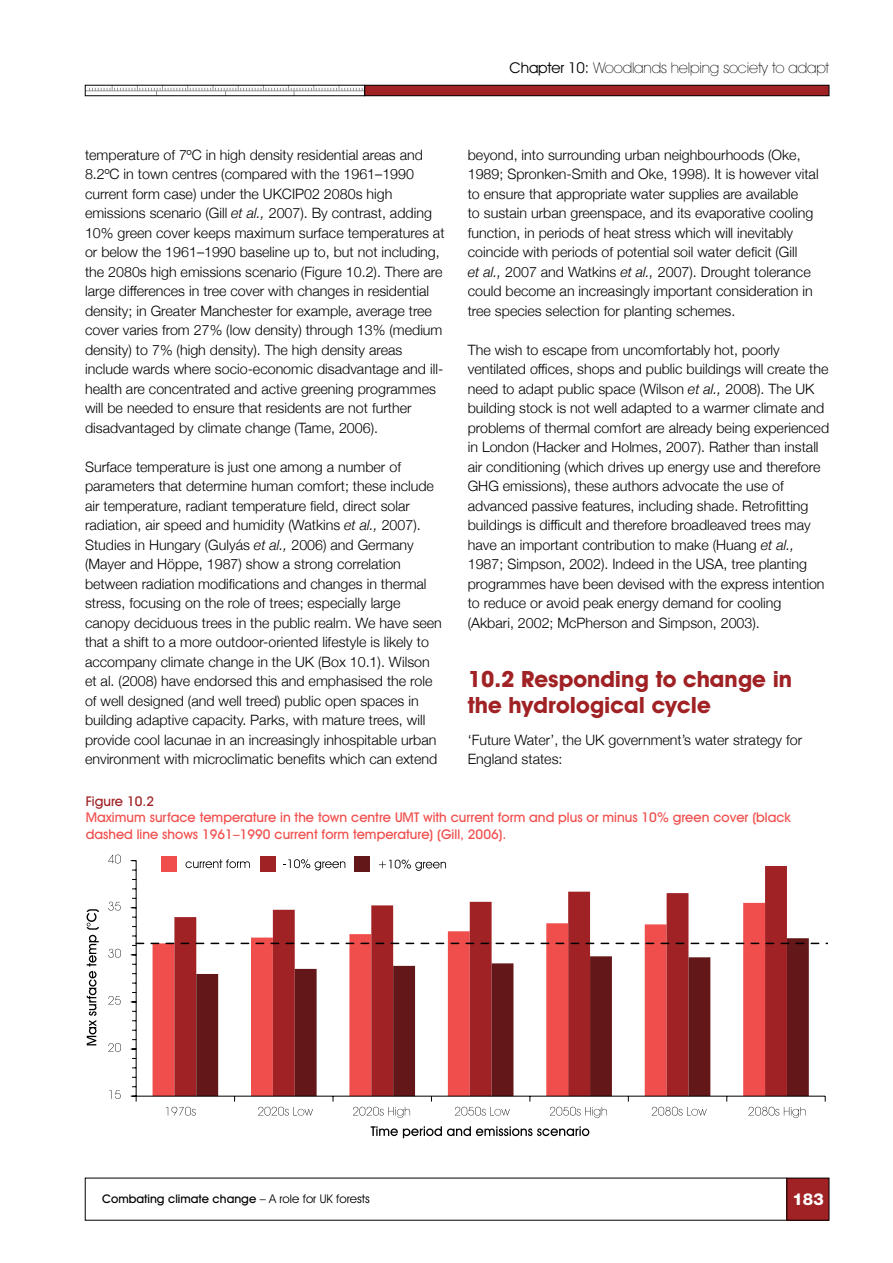
<style>
.page{position:relative;width:893px;height:1263px;background:#fff}
.page>*{position:absolute;margin:0;border:0;box-sizing:border-box;transform-origin:0 0}
.t1{font:700 22.5px/25.5px "Avant Garde IT Cby BT";color:#a02225}
.t2{font:800 16.5px "Helvetica Neue";color:#fff}
.t3{font:200 15px "Avant Garde IT Cby BT";letter-spacing:-.01em;color:#000}
.t4{font:300 14.25px/19.5px "Helvetica Neue";color:#000}
.t5{font:500 13.5px/16.5px "Avant Garde IT Cby BT";color:#f04e4c}
.t6{font:500 13.5px "Avant Garde IT Cby BT";color:#a02225}
.t7{font:500 12px "Avant Garde IT Cby BT";color:#000}
.s1{font-weight:400}
.s2{font-style:italic}
</style>
<div class="page">
<div style="left:365px;top:85px;width:464px;height:11px;background:#a02225"></div>
<div style="left:364px;top:85px;width:465px;height:11px;border:1px solid #000"></div>
<hr style="left:85px;top:91px;width:279px;height:1px;background:#939598">
<svg style="left:89px;top:87px;width:274px;height:7px"></svg>
<div style="left:787px;top:1178px;width:42px;height:42px;background:#a02225"></div>
<div style="left:153px;top:942px;width:21px;height:154px;background:#f04e4c"></div>
<svg style="left:174px;top:866px;width:613px;height:230px"></svg>
<svg style="left:196px;top:938px;width:613px;height:158px"></svg>
<hr style="left:136px;top:861px;width:1px;height:235px;background:#010101">
<hr style="left:136px;top:1096px;width:689px;height:1px;background:#010101">
<svg style="left:131px;top:1096px;width:6px;height:5px"></svg>
<svg style="left:109px;top:1090px;width:12px;height:9px"></svg>
<svg style="left:108px;top:1043px;width:13px;height:9px"></svg>
<svg style="left:108px;top:996px;width:13px;height:9px"></svg>
<svg style="left:108px;top:949px;width:13px;height:9px"></svg>
<svg style="left:108px;top:902px;width:13px;height:8px"></svg>
<svg style="left:108px;top:855px;width:13px;height:8px"></svg>
<svg style="left:166px;top:1107px;width:30px;height:9px"></svg>
<svg style="left:258px;top:1107px;width:55px;height:9px"></svg>
<svg style="left:353px;top:1107px;width:57px;height:11px"></svg>
<svg style="left:455px;top:1107px;width:55px;height:9px"></svg>
<svg style="left:550px;top:1107px;width:57px;height:11px"></svg>
<svg style="left:652px;top:1107px;width:55px;height:9px"></svg>
<svg style="left:749px;top:1107px;width:57px;height:11px"></svg>
<svg style="left:87px;top:909px;width:12px;height:136px"></svg>
<svg style="left:371px;top:1126px;width:218px;height:12px"></svg>
<div style="left:162px;top:857px;width:15px;height:15px;background:#f04e4c"></div>
<div style="left:260px;top:856px;width:16px;height:15px;background:#a02225"></div>
<div style="left:355px;top:856px;width:15px;height:15px;background:#631719"></div>
<svg style="left:185px;top:859px;width:65px;height:9px"></svg>
<svg style="left:283px;top:859px;width:62px;height:11px"></svg>
<svg style="left:379px;top:860px;width:67px;height:11px"></svg>
<svg style="left:132px;top:943px;width:696px;height:3px"></svg>
<p class="t3" style="left:510px;top:59px;width:321px"><span class="s1">Chapter 10:</span> Woodlands helping society to adapt</p>
<p class="t4" style="left:85px;top:144px;width:361px">temperature of 7ºC in high density residential areas and 8.2ºC in town centres (compared with the 1961–1990 current form case) under the UKCIP02 2080s high emissions scenario (Gill <span class="s2">et al.,</span> 2007). By contrast, adding 10% green cover keeps maximum surface temperatures at or below the 1961–1990 baseline up to, but not including, the 2080s high emissions scenario (Figure 10.2). There are large differences in tree cover with changes in residential density; in Greater Manchester for example, average tree cover varies from 27% (low density) through 13% (medium density) to 7% (high density). The high density areas include wards where socio-economic disadvantage and ill&shy;health are concentrated and active greening programmes will be needed to ensure that residents are not further disadvantaged by climate change (Tame, 2006).</p>
<p class="t4" style="left:85px;top:456px;width:358px">Surface temperature is just one among a number of parameters that determine human comfort; these include air temperature, radiant temperature field, direct solar radiation, air speed and humidity (Watkins <span class="s2">et al.,</span> 2007).<br>Studies in Hungary (Gulyás <span class="s2">et al.,</span> 2006) and Germany (Mayer and Höppe, 1987) show a strong correlation between radiation modifications and changes in thermal stress, focusing on the role of trees; especially large canopy deciduous trees in the public realm. We have seen that a shift to a more outdoor-oriented lifestyle is likely to accompany climate change in the UK (Box 10.1). Wilson et al. (2008) have endorsed this and emphasised the role of well designed (and well treed) public open spaces in building adaptive capacity. Parks, with mature trees, will provide cool lacunae in an increasingly inhospitable urban environment with microclimatic benefits which can extend</p>
<p class="t4" style="left:468px;top:144px;width:352px">beyond, into surrounding urban neighbourhoods (Oke, 1989; Spronken-Smith and Oke, 1998). It is however vital to ensure that appropriate water supplies are available<br>to sustain urban greenspace, and its evaporative cooling function, in periods of heat stress which will inevitably coincide with periods of potential soil water deficit (Gill<br><span class="s2">et al.,</span> 2007 and Watkins <span class="s2">et al.,</span> 2007). Drought tolerance could become an increasingly important consideration in tree species selection for planting schemes.</p>
<p class="t4" style="left:468px;top:339px;width:363px">The wish to escape from uncomfortably hot, poorly ventilated offices, shops and public buildings will create the need to adapt public space (Wilson <span class="s2">et al.,</span> 2008). The UK building stock is not well adapted to a warmer climate and problems of thermal comfort are already being experienced in London (Hacker and Holmes, 2007). Rather than install air conditioning (which drives up energy use and therefore GHG emissions), these authors advocate the use of advanced passive features, including shade. Retrofitting buildings is difficult and therefore broadleaved trees may have an important contribution to make (Huang <span class="s2">et al., </span>1987; Simpson, 2002). Indeed in the USA, tree planting programmes have been devised with the express intention to reduce or avoid peak energy demand for cooling (Akbari, 2002; McPherson and Simpson, 2003).</p>
<h1 class="t1" style="left:468px;top:666px;width:326px">10.2 Responding to change in the hydrological cycle</h1>
<p class="t4" style="left:468px;top:729px;width:336px">‘Future Water’, the UK government’s water strategy for<br>England states:</p>
<p class="t6" style="left:86px;top:793px;width:70px">Figure 10.2</p>
<p class="t5" style="left:86px;top:809px;width:707px">Maximum surface temperature in the town centre UMT with current form and plus or minus 10% green cover (black dashed line shows 1961–1990 current form temperature) (Gill, 2006).</p>
<p class="t7" style="left:102px;top:1192px;width:269px">Combating climate change <span class="s1">– A role for UK forests</span></p>
<p class="t2" style="left:792px;top:1189px;width:33px">183</p>
</div>
